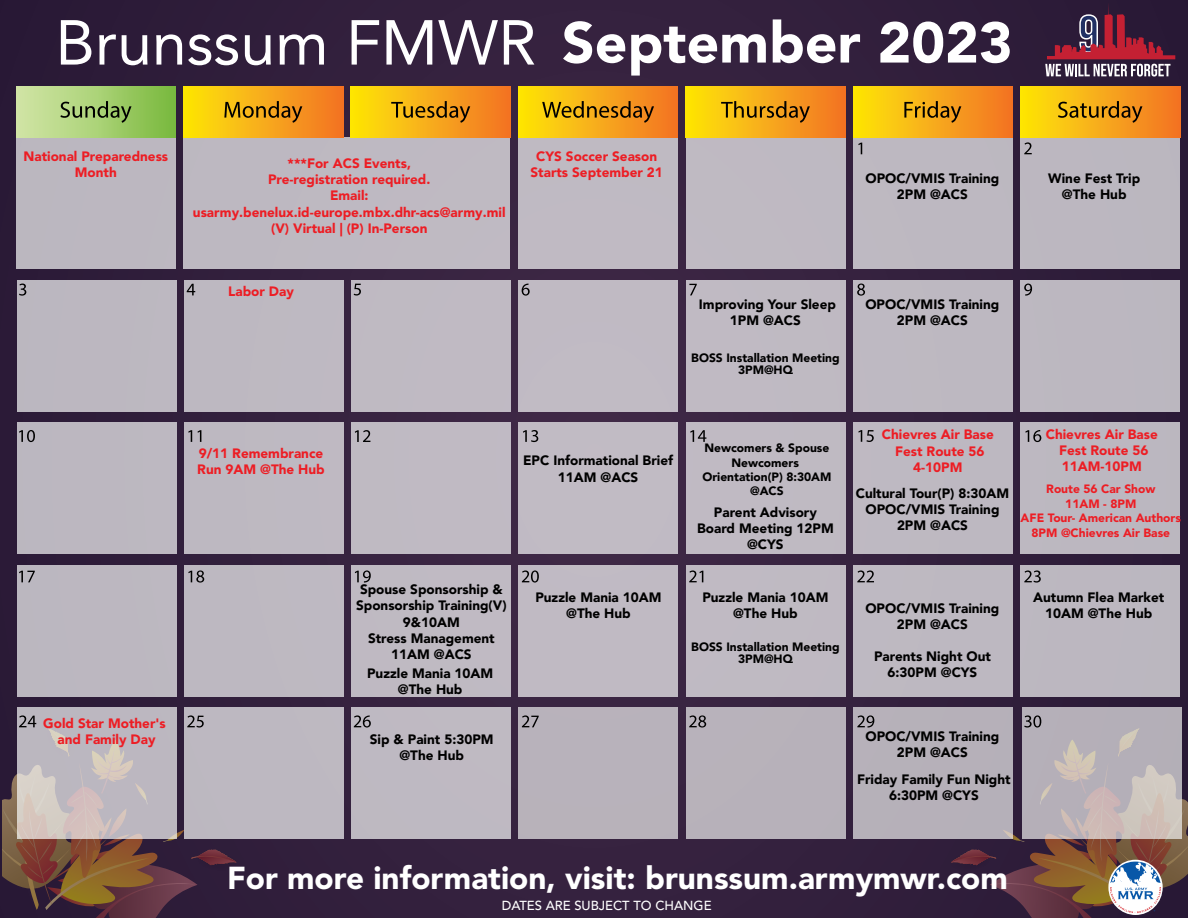
<style>
.page{position:relative;width:1188px;height:918px;background:#33203d}
.page>*{position:absolute;margin:0;border:0;box-sizing:border-box;transform-origin:0 0}
.t1{font:900 57px "Avenir LT Pro";color:#fff}
.t2{font:900 31.5px "Avenir LT Pro";color:#fff}
.t3{font:900 13.5px/16.2px "Avenir LT Std";color:#000;text-align:center}
.t4{font:900 13.5px/16.2px "Avenir LT Pro";color:#ed1d24;text-align:center}
.t5{font:900 13.5px/16.2px "Avenir LT Std";color:#ed1d24;text-align:center}
.t6{font:500 13.05px "Avenir LT Pro";color:#fff}
.t7{font:900 12px/14.4px "Avenir LT Std";color:#000;text-align:center}
.t8{font:900 12px/14.4px "Avenir LT Pro";color:#ed1d24;text-align:center}
.s1{font-weight:400;font-size:62.7px}
</style>
<div class="page">
<svg style="left:1045px;top:2px;width:130px;height:75px"></svg>
<div style="left:1021px;top:137px;width:159px;height:132px;background:#bcb7c0"></div>
<div style="left:853px;top:137px;width:160px;height:132px;background:#bdb8c1"></div>
<div style="left:686px;top:137px;width:160px;height:132px;background:#bfb9c2"></div>
<div style="left:519px;top:137px;width:159px;height:132px;background:#bfbac3"></div>
<div style="left:16px;top:137px;width:160px;height:132px;background:#bcb7c0"></div>
<div style="left:184px;top:137px;width:326px;height:132px;background:#beb9c2"></div>
<div style="left:1021px;top:280px;width:159px;height:132px;background:#bcb7c0"></div>
<div style="left:853px;top:280px;width:160px;height:132px;background:#beb9c1"></div>
<div style="left:686px;top:280px;width:160px;height:132px;background:#bfbac3"></div>
<div style="left:519px;top:280px;width:159px;height:132px;background:#c0bac4"></div>
<div style="left:351px;top:280px;width:160px;height:132px;background:#c0bac3"></div>
<div style="left:184px;top:280px;width:160px;height:132px;background:#beb9c1"></div>
<div style="left:17px;top:280px;width:159px;height:132px;background:#bcb7c0"></div>
<div style="left:1021px;top:422px;width:159px;height:132px;background:#bcb7c0"></div>
<div style="left:853px;top:422px;width:160px;height:132px;background:#beb9c1"></div>
<div style="left:686px;top:422px;width:160px;height:132px;background:#c0bac3"></div>
<div style="left:519px;top:422px;width:159px;height:132px;background:#c1bbc4"></div>
<div style="left:351px;top:422px;width:160px;height:132px;background:#c0bac3"></div>
<div style="left:184px;top:422px;width:160px;height:132px;background:#beb9c1"></div>
<div style="left:17px;top:422px;width:159px;height:132px;background:#bcb7c0"></div>
<div style="left:1021px;top:565px;width:159px;height:132px;background:#bcb7c0"></div>
<div style="left:853px;top:565px;width:160px;height:132px;background:#bdb8c1"></div>
<div style="left:686px;top:565px;width:160px;height:132px;background:#bfbac2"></div>
<div style="left:519px;top:565px;width:159px;height:132px;background:#c0bac3"></div>
<div style="left:351px;top:565px;width:160px;height:132px;background:#bfbac2"></div>
<div style="left:184px;top:565px;width:160px;height:132px;background:#bdb8c1"></div>
<div style="left:17px;top:565px;width:159px;height:132px;background:#bcb7c0"></div>
<div style="left:686px;top:708px;width:160px;height:131px;background:#b7b1ba"></div>
<div style="left:853px;top:708px;width:160px;height:131px;background:#b6b1b9"></div>
<div style="left:1022px;top:708px;width:160px;height:131px;background:#b5afb8"></div>
<div style="left:519px;top:708px;width:159px;height:131px;background:#b8b2bb"></div>
<div style="left:351px;top:708px;width:160px;height:131px;background:#beb9c2"></div>
<div style="left:184px;top:708px;width:160px;height:131px;background:#bdb8c1"></div>
<div style="left:17px;top:708px;width:159px;height:131px;background:#bcb7c0"></div>
<div style="left:1020px;top:86px;width:160px;height:51px;background:linear-gradient(to right,#fde609,#f27327)"></div>
<div style="left:853px;top:86px;width:160px;height:51px;background:linear-gradient(to right,#fde609,#f27227)"></div>
<div style="left:686px;top:86px;width:159px;height:51px;background:linear-gradient(to right,#fde609,#f27227)"></div>
<div style="left:518px;top:86px;width:160px;height:51px;background:linear-gradient(to right,#fde609,#f27327)"></div>
<div style="left:351px;top:86px;width:160px;height:51px;background:linear-gradient(to right,#fde609,#f27227)"></div>
<div style="left:184px;top:86px;width:159px;height:51px;background:linear-gradient(to right,#fde609,#f27227)"></div>
<div style="left:16px;top:86px;width:160px;height:51px;background:linear-gradient(to right,#d5e7aa,#7cba40)"></div>
<svg style="left:60px;top:101px;width:72px;height:22px;background:#85a45c"></svg>
<svg style="left:224px;top:101px;width:78px;height:22px;background:#bd8314"></svg>
<svg style="left:391px;top:101px;width:79px;height:22px;background:#c18715"></svg>
<svg style="left:542px;top:101px;width:112px;height:22px;background:#be8414"></svg>
<svg style="left:721px;top:101px;width:89px;height:22px;background:#c28715"></svg>
<svg style="left:904px;top:101px;width:57px;height:22px"></svg>
<svg style="left:1058px;top:101px;width:84px;height:22px;background:#bf8514"></svg>
<svg style="left:858px;top:143px;width:4px;height:11px"></svg>
<svg style="left:1024px;top:142px;width:8px;height:12px"></svg>
<svg style="left:19px;top:284px;width:7px;height:12px"></svg>
<svg style="left:187px;top:284px;width:8px;height:11px"></svg>
<svg style="left:354px;top:284px;width:7px;height:12px"></svg>
<svg style="left:522px;top:284px;width:8px;height:12px"></svg>
<svg style="left:689px;top:284px;width:8px;height:11px"></svg>
<svg style="left:857px;top:284px;width:8px;height:12px"></svg>
<svg style="left:1024px;top:284px;width:8px;height:12px"></svg>
<svg style="left:19px;top:430px;width:16px;height:12px"></svg>
<svg style="left:188px;top:430px;width:4px;height:12px"></svg>
<svg style="left:198px;top:430px;width:3px;height:12px"></svg>
<svg style="left:355px;top:430px;width:15px;height:12px"></svg>
<svg style="left:523px;top:430px;width:15px;height:12px"></svg>
<svg style="left:690px;top:430px;width:16px;height:12px"></svg>
<svg style="left:858px;top:430px;width:16px;height:12px"></svg>
<svg style="left:1025px;top:430px;width:16px;height:12px"></svg>
<svg style="left:19px;top:571px;width:16px;height:11px"></svg>
<svg style="left:188px;top:570px;width:16px;height:13px"></svg>
<svg style="left:355px;top:570px;width:16px;height:13px"></svg>
<svg style="left:522px;top:570px;width:17px;height:13px"></svg>
<svg style="left:689px;top:570px;width:14px;height:12px"></svg>
<svg style="left:857px;top:570px;width:17px;height:12px"></svg>
<svg style="left:1024px;top:570px;width:17px;height:13px"></svg>
<svg style="left:3px;top:715px;width:234px;height:203px"></svg>
<svg style="left:354px;top:715px;width:17px;height:13px"></svg>
<svg style="left:522px;top:715px;width:17px;height:12px"></svg>
<svg style="left:689px;top:715px;width:17px;height:13px"></svg>
<svg style="left:857px;top:715px;width:17px;height:13px"></svg>
<svg style="left:951px;top:715px;width:237px;height:203px"></svg>
<h1 class="t1" style="left:55px;top:8px;width:959px"><span class="s1">Brunssum FMWR</span> September 2023</h1>
<p class="t4" style="left:23px;top:148px;width:146px">National Preparedness<br>Month</p>
<p class="t4" style="left:531px;top:148px;width:134px">CYS Soccer Season<br>Starts September 21</p>
<p class="t4" style="left:193px;top:155px;width:314px">***For ACS Events,<br>Pre-registration required.<br>Email: usarmy.benelux.id-europe.mbx.dhr-acs@army.mil (V) Virtual | (P) In-Person</p>
<p class="t4" style="left:228px;top:283px;width:67px">Labor Day</p>
<p class="t3" style="left:865px;top:170px;width:135px">OPOC/VMIS Training<br>2PM @ACS</p>
<p class="t3" style="left:1048px;top:170px;width:94px">Wine Fest Trip @The Hub</p>
<p class="t3" style="left:699px;top:296px;width:138px">Improving Your Sleep<br>1PM @ACS</p>
<p class="t7" style="left:691px;top:352px;width:150px;line-height:11.7px">BOSS Installation Meeting<br>3PM@HQ</p>
<p class="t3" style="left:865px;top:296px;width:135px">OPOC/VMIS Training<br>2PM @ACS</p>
<p class="t5" style="left:43px;top:715px;width:124px">Gold Star Mother's and Family Day</p>
<p class="t4" style="left:197px;top:445px;width:129px;text-align:left">9/11 Remembrance<br>Run 9AM @The Hub</p>
<p class="t3" style="left:356px;top:581px;width:152px">Spouse Sponsorship &amp;<br>Sponsorship Training(V)<br>9&amp;10AM<br>Stress Management<br>11AM @ACS</p>
<p class="t3" style="left:367px;top:665px;width:128px">Puzzle Mania 10AM @The Hub</p>
<p class="t3" style="left:370px;top:731px;width:125px">Sip &amp; Paint 5:30PM @The Hub</p>
<p class="t3" style="left:523px;top:453px;width:151px">EPC Informational Brief<br>11AM @ACS</p>
<p class="t7" style="left:702px;top:441px;width:131px">Newcomers &amp; Spouse<br>Newcomers<br>Orientation(P) 8:30AM @ACS</p>
<p class="t3" style="left:697px;top:504px;width:138px">Parent Advisory<br>Board Meeting 12PM @CYS</p>
<p class="t3" style="left:535px;top:589px;width:128px">Puzzle Mania 10AM @The Hub</p>
<p class="t3" style="left:702px;top:589px;width:128px">Puzzle Mania 10AM @The Hub</p>
<p class="t7" style="left:691px;top:641px;width:150px;line-height:11.7px">BOSS Installation Meeting<br>3PM@HQ</p>
<p class="t4" style="left:882px;top:427px;width:114px">Chievres Air Base<br>Fest Route 56<br>4-10PM</p>
<p class="t4" style="left:1046px;top:426px;width:114px">Chievres Air Base<br>Fest Route 56<br>11AM-10PM</p>
<p class="t3" style="left:856px;top:485px;width:155px">Cultural Tour(P) 8:30AM<br>OPOC/VMIS Training<br>2PM @ACS</p>
<p class="t8" style="left:1021px;top:482px;width:162px">Route 56 Car Show<br>11AM - 8PM<br>AFE Tour- American Authors<br>8PM @Chievres Air Base</p>
<p class="t3" style="left:865px;top:600px;width:135px">OPOC/VMIS Training<br>2PM @ACS</p>
<p class="t3" style="left:1033px;top:589px;width:133px">Autumn Flea Market<br>10AM @The Hub</p>
<p class="t3" style="left:874px;top:648px;width:118px">Parents Night Out<br>6:30PM @CYS</p>
<p class="t3" style="left:865px;top:728px;width:135px">OPOC/VMIS Training<br>2PM @ACS</p>
<p class="t3" style="left:857px;top:771px;width:155px">Friday Family Fun Night<br>6:30PM @CYS</p>
<h2 class="t2" style="left:227px;top:859px;width:782px">For more information, visit: brunssum.armymwr.com</h2>
<p class="t6" style="left:502px;top:898px;width:211px">DATES ARE SUBJECT TO CHANGE</p>
</div>
